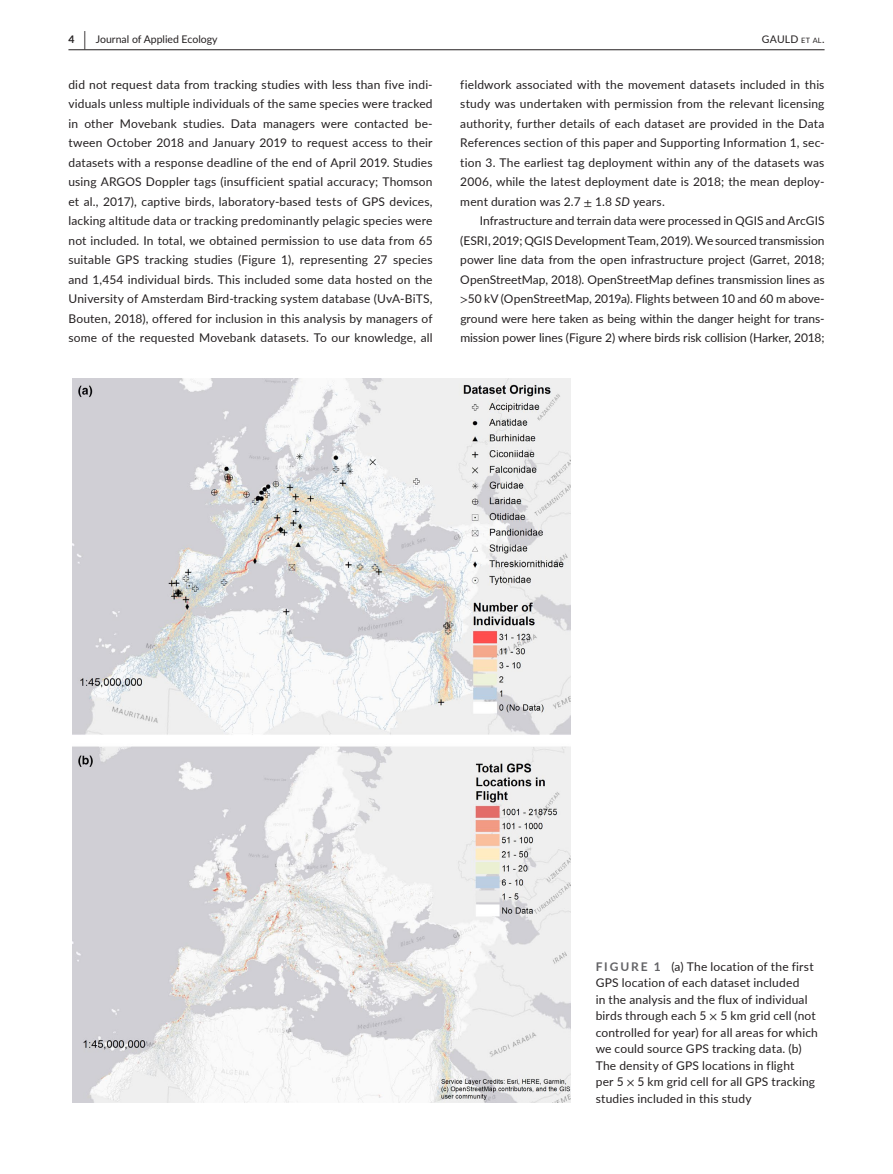
<style>
.page{position:relative;width:893px;height:1174px;background:#fff}
.page>*{position:absolute;margin:0;border:0;box-sizing:border-box;transform-origin:0 0}
.t1{font:12px/19.5px "Lato";letter-spacing:.015em;color:#231f20;text-align:justify}
.t2{font:10.5px "Lato";color:#231f20}
.t3{font:700 10.5px "Lato";color:#231f20}
.s1{font-size:19.5px}
.s2{font-size:7.35px}
.s3{font-style:inherit}
.s4{font-family:"STIX"}
.s5{font-style:italic}
.s6{font-weight:700;color:#636366}
</style>
<div class="page">
<hr style="left:68px;top:49px;width:756px;height:1px;background:#231f20">
<img style="left:73px;top:378px;width:497px;height:725px">
<p class="t3" style="left:68px;top:31px;width:19px">4 <span class="s1">|</span></p>
<p class="t2" style="left:96px;top:31px;width:123px">Journal of Applied Ecology</p>
<p class="t2" style="left:762px;top:31px;width:64px">GAULD <span class="s2">et al</span><span class="s3">.</span></p>
<p class="t1" style="left:68px;top:74px;width:366px">did not request data from tracking studies with less than five indi&shy;viduals unless multiple individuals of the same species were tracked in other Movebank studies. Data managers were contacted be&shy;tween October 2018 and January 2019 to request access to their datasets with a response deadline of the end of April 2019. Studies using ARGOS Doppler tags (insufficient spatial accuracy; Thomson et al., 2017), captive birds, laboratory-based tests of GPS devices, lacking altitude data or tracking predominantly pelagic species were not included. In total, we obtained permission to use data from 65 suitable GPS tracking studies (Figure 1), representing 27 species and 1,454 individual birds. This included some data hosted on the University of Amsterdam Bird-tracking system database (UvA-BiTS, Bouten, 2018), offered for inclusion in this analysis by managers of some of the requested Movebank datasets. To our knowledge, all</p>
<p class="t1" style="left:460px;top:74px;width:366px">fieldwork associated with the movement datasets included in this study was undertaken with permission from the relevant licensing authority, further details of each dataset are provided in the Data References section of this paper and Supporting Information 1, sec&shy;tion 3. The earliest tag deployment within any of the datasets was 2006, while the latest deployment date is 2018; the mean deploy&shy;ment duration was 2.7 <span class="s4">±</span> 1.8 <span class="s5">SD</span> years.</p>
<p class="t1" style="left:460px;top:210px;width:366px;text-indent:20px">Infrastructure and terrain data were processed in QGIS and ArcGIS (ESRI, 2019; QGIS Development Team, 2019). We sourced transmission power line data from the open infrastructure project (Garret, 2018; OpenStreetMap, 2018). OpenStreetMap defines transmission lines as <span class="s4">&gt;</span>50 kV (OpenStreetMap, 2019a). Flights between 10 and 60 m above&shy;ground were here taken as being within the danger height for trans&shy;mission power lines (Figure 2) where birds risk collision (Harker, 2018;</p>
<p class="t1" style="left:596px;top:957px;width:224px;line-height:16.5px;text-align:left"><span class="s6">FIGURE 1</span> (a) The location of the first GPS location of each dataset included<br>in the analysis and the flux of individual birds through each 5 <span class="s4">×</span> 5 km grid cell (not controlled for year) for all areas for which we could source GPS tracking data. (b)<br>The density of GPS locations in flight<br>per 5 <span class="s4">×</span> 5 km grid cell for all GPS tracking studies included in this study</p>
</div>
